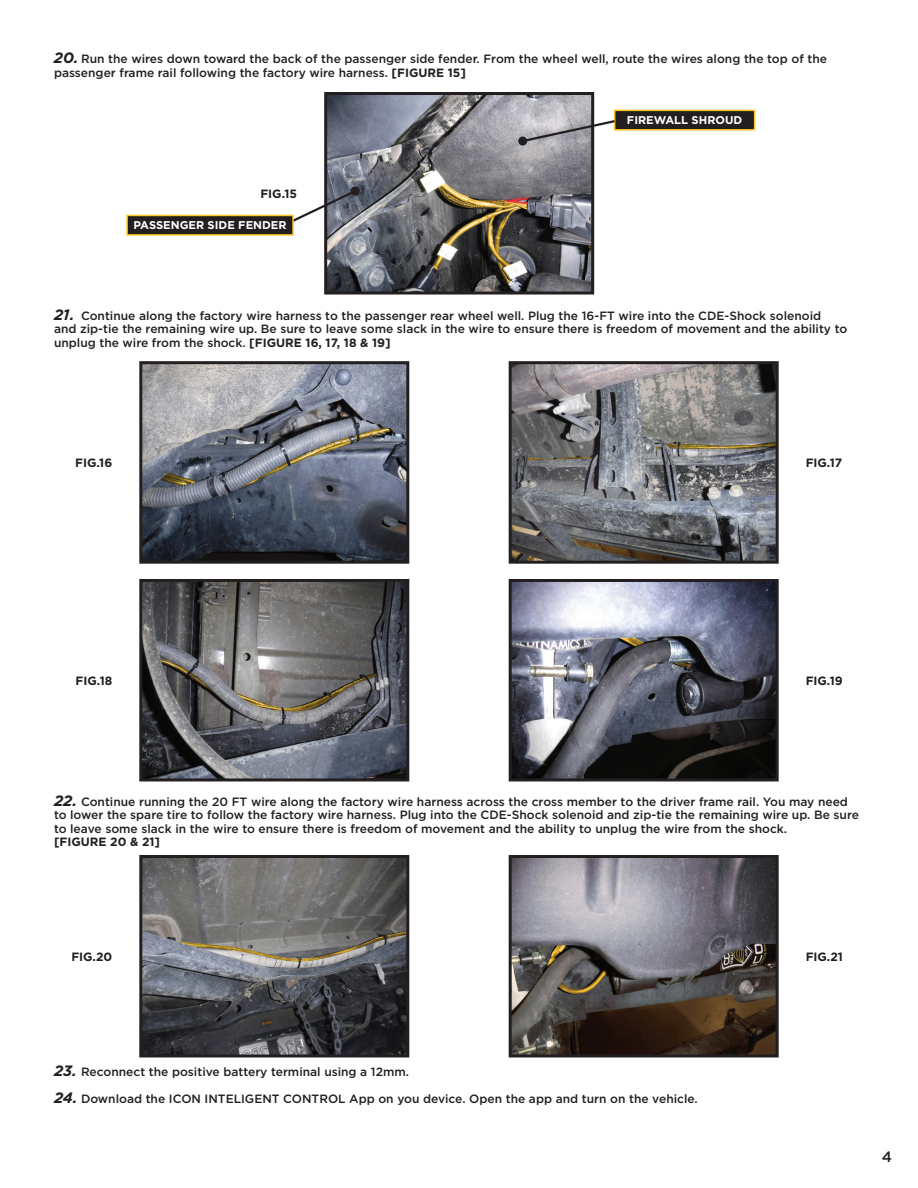
<style>
.page{position:relative;width:918px;height:1188px;background:#fff}
.page>*{position:absolute;margin:0;border:0;box-sizing:border-box;transform-origin:0 0}
.t1{font:500 15px "Gotham";color:#231f20}
.t2{font:500 12px/13.5px "Gotham";color:#231f20}
.t3{font:700 12px "Gotham";color:#231f20}
.t4{font:700 11.25px "Gotham";color:#fff}
.s1{font-weight:700;font-style:italic;font-size:15px}
.s2{font-weight:700}
</style>
<div class="page">
<img style="left:328px;top:96px;width:262px;height:195px">
<div style="left:324px;top:92px;width:270px;height:203px;border:3px solid #231f20"></div>
<img style="left:143px;top:365px;width:262px;height:195px">
<div style="left:139px;top:361px;width:270px;height:203px;border:3px solid #231f20"></div>
<img style="left:513px;top:365px;width:262px;height:195px">
<div style="left:509px;top:361px;width:270px;height:203px;border:3px solid #231f20"></div>
<img style="left:143px;top:583px;width:262px;height:194px">
<div style="left:139px;top:579px;width:270px;height:202px;border:3px solid #231f20"></div>
<img style="left:513px;top:583px;width:262px;height:194px">
<div style="left:509px;top:579px;width:270px;height:202px;border:3px solid #231f20"></div>
<img style="left:143px;top:859px;width:262px;height:194px">
<div style="left:139px;top:855px;width:270px;height:202px;border:3px solid #231f20"></div>
<img style="left:513px;top:859px;width:262px;height:194px">
<div style="left:509px;top:855px;width:270px;height:202px;border:3px solid #231f20"></div>
<div style="left:615px;top:110px;width:140px;height:20px;background:#231f20"></div>
<div style="left:614px;top:110px;width:141px;height:21px;border:2px solid #fec422"></div>
<svg style="left:288px;top:188px;width:70px;height:37px"></svg>
<div style="left:351px;top:187px;width:9px;height:9px;background:#231f20;border-radius:50%"></div>
<div style="left:127px;top:215px;width:166px;height:20px;background:#231f20"></div>
<div style="left:126px;top:215px;width:168px;height:21px;border:2px solid #fec422"></div>
<svg style="left:520px;top:119px;width:97px;height:25px"></svg>
<div style="left:518px;top:137px;width:9px;height:9px;background:#231f20;border-radius:50%"></div>
<p class="t2" style="left:54px;top:52px;width:775px"><span class="s1">20.</span> Run the wires down toward the back of the passenger side fender. From the wheel well, route the wires along the top of the passenger frame rail following the factory wire harness. <span class="s2">[FIGURE 15]</span></p>
<p class="t3" style="left:260px;top:186px;width:38px">FIG.15</p>
<p class="t4" style="left:134px;top:217px;width:155px">PASSENGER SIDE FENDER</p>
<p class="t4" style="left:627px;top:112px;width:117px">FIREWALL SHROUD</p>
<p class="t2" style="left:54px;top:309px;width:795px"><span class="s1">21.</span> Continue along the factory wire harness to the passenger rear wheel well. Plug the 16-FT wire into the CDE-Shock solenoid<br>and zip-tie the remaining wire up. Be sure to leave some slack in the wire to ensure there is freedom of movement and the ability to unplug the wire from the shock. <span class="s2">[FIGURE 16, 17, 18 &amp; 19]</span></p>
<p class="t3" style="left:75px;top:455px;width:39px">FIG.16</p>
<p class="t3" style="left:806px;top:455px;width:38px">FIG.17</p>
<p class="t3" style="left:76px;top:673px;width:38px">FIG.18</p>
<p class="t3" style="left:806px;top:673px;width:39px">FIG.19</p>
<p class="t2" style="left:54px;top:795px;width:807px"><span class="s1">22.</span> Continue running the 20 FT wire along the factory wire harness across the cross member to the driver frame rail. You may need to lower the spare tire to follow the factory wire harness. Plug into the CDE-Shock solenoid and zip-tie the remaining wire up. Be sure to leave some slack in the wire to ensure there is freedom of movement and the ability to unplug the wire from the shock.</p>
<p class="t3" style="left:54px;top:834px;width:108px">[FIGURE 20 &amp; 21]</p>
<p class="t3" style="left:71px;top:949px;width:42px">FIG.20</p>
<p class="t3" style="left:806px;top:949px;width:39px">FIG.21</p>
<p class="t2" style="left:54px;top:1065px;width:357px"><span class="s1">23.</span> Reconnect the positive battery terminal using a 12mm.</p>
<p class="t2" style="left:54px;top:1092px;width:645px"><span class="s1">24.</span> Download the ICON INTELIGENT CONTROL App on you device. Open the app and turn on the vehicle.</p>
<p class="t1" style="left:882px;top:1147px;width:12px">4</p>
</div>
